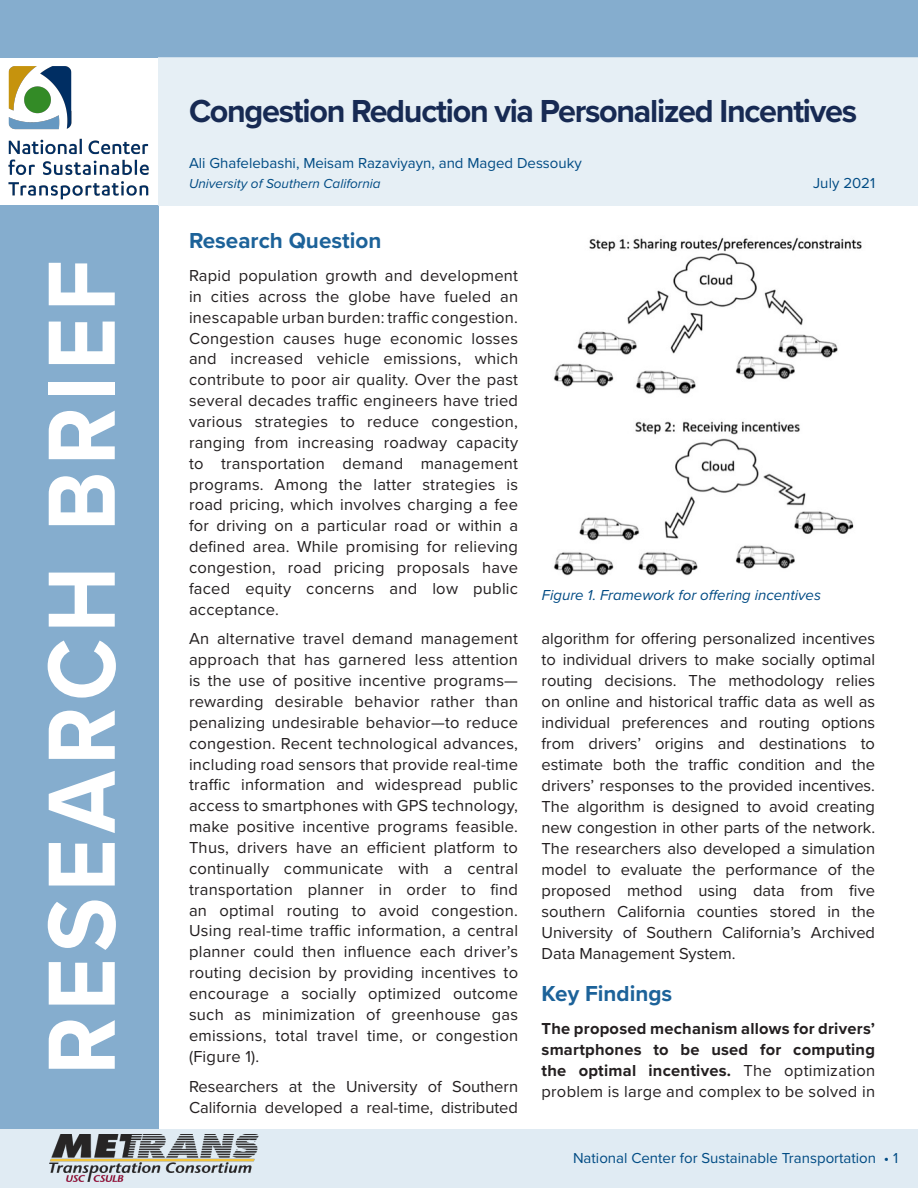
<style>
.page{position:relative;width:918px;height:1188px;background:#fff}
.page>*{position:absolute;margin:0;border:0;box-sizing:border-box;transform-origin:0 0}
.t1{font:700 99px "Proxima Nova";letter-spacing:.07em;color:#fff;scale:.91 1}
.t2{font:700 33px "Proxima Nova";letter-spacing:-.04em;color:#172a53}
.t3{font:700 22.5px "Proxima Nova";color:#1c6299}
.t4{font:16.5px/20.9px "Proxima Nova";color:#231f20;text-align:justify}
.t5{font:700 16.5px/21px "Proxima Nova";letter-spacing:.015em;color:#231f20;text-align:justify}
.t6{font:15px "Proxima Nova";color:#004b84}
.t7{font:italic 15px "Proxima Nova";color:#004b84}
.t8{font:italic 13.5px "Proxima Nova";color:#004b84}
.s1{font-weight:400}
</style>
<div class="page">
<div style="left:0;top:205px;width:158px;height:924px;background:#85adce"></div>
<div style="left:0;top:0;width:918px;height:57px;background:#85adce"></div>
<div style="left:0;top:1129px;width:918px;height:59px;background:#e0ebf3"></div>
<div style="left:158px;top:57px;width:760px;height:148px;background:#e0ebf3"></div>
<img style="left:9px;top:67px;width:139px;height:132px">
<img style="left:554px;top:237px;width:308px;height:339px">
<img style="left:50px;top:1134px;width:209px;height:48px">
<p class="t1" style="left:8px;top:1075px;width:897px;rotate:-90deg">RESEARCH BRIEF</p>
<p class="t2" style="left:189px;top:86px;width:670px">Congestion Reduction via Personalized Incentives</p>
<p class="t6" style="left:189px;top:152px;width:394px">Ali Ghafelebashi, Meisam Razaviyayn, and Maged Dessouky</p>
<p class="t8" style="left:189px;top:173px;width:193px">University of Southern California</p>
<p class="t6" style="left:813px;top:172px;width:64px">July 2021</p>
<p class="t3" style="left:189px;top:224px;width:194px">Research Question</p>
<p class="t4" style="left:189px;top:264px;width:331px">Rapid population growth and development in cities across the globe have fueled an inescapable urban burden: traffic congestion.<br>Congestion causes huge economic losses and increased vehicle emissions, which contribute to poor air quality. Over the past several decades traffic engineers have tried various strategies to reduce congestion, ranging from increasing roadway capacity to transportation demand management programs. Among the latter strategies is road pricing, which involves charging a fee for driving on a particular road or within a defined area. While promising for relieving congestion, road pricing proposals have faced equity concerns and low public acceptance.</p>
<p class="t4" style="left:189px;top:628px;width:331px">An alternative travel demand management approach that has garnered less attention is the use of positive incentive programs— rewarding desirable behavior rather than penalizing undesirable behavior—to reduce congestion. Recent technological advances, including road sensors that provide real-time traffic information and widespread public access to smartphones with GPS technology, make positive incentive programs feasible.<br>Thus, drivers have an efficient platform to continually communicate with a central transportation planner in order to find an optimal routing to avoid congestion.<br>Using real-time traffic information, a central planner could then influence each driver’s routing decision by providing incentives to encourage a socially optimized outcome such as minimization of greenhouse gas emissions, total travel time, or congestion (Figure 1).</p>
<p class="t4" style="left:189px;top:1075px;width:331px">Researchers at the University of Southern<br>California developed a real-time, distributed</p>
<p class="t7" style="left:542px;top:584px;width:281px">Figure 1. Framework for offering incentives</p>
<p class="t4" style="left:542px;top:627px;width:335px">algorithm for offering personalized incentives to individual drivers to make socially optimal routing decisions. The methodology relies on online and historical traffic data as well as individual preferences and routing options from drivers’ origins and destinations to estimate both the traffic condition and the drivers’ responses to the provided incentives.<br>The algorithm is designed to avoid creating new congestion in other parts of the network.<br>The researchers also developed a simulation model to evaluate the performance of the proposed method using data from five southern California counties stored in the University of Southern California’s Archived Data Management System.</p>
<p class="t3" style="left:542px;top:977px;width:132px">Key Findings</p>
<p class="t5" style="left:542px;top:1018px;width:335px">The proposed mechanism allows for drivers’ smartphones to be used for computing the optimal incentives. <span class="s1">The optimization problem is large and complex to be solved in</span></p>
<p class="t6" style="left:573px;top:1147px;width:327px">National Center for Sustainable Transportation • 1</p>
</div>
